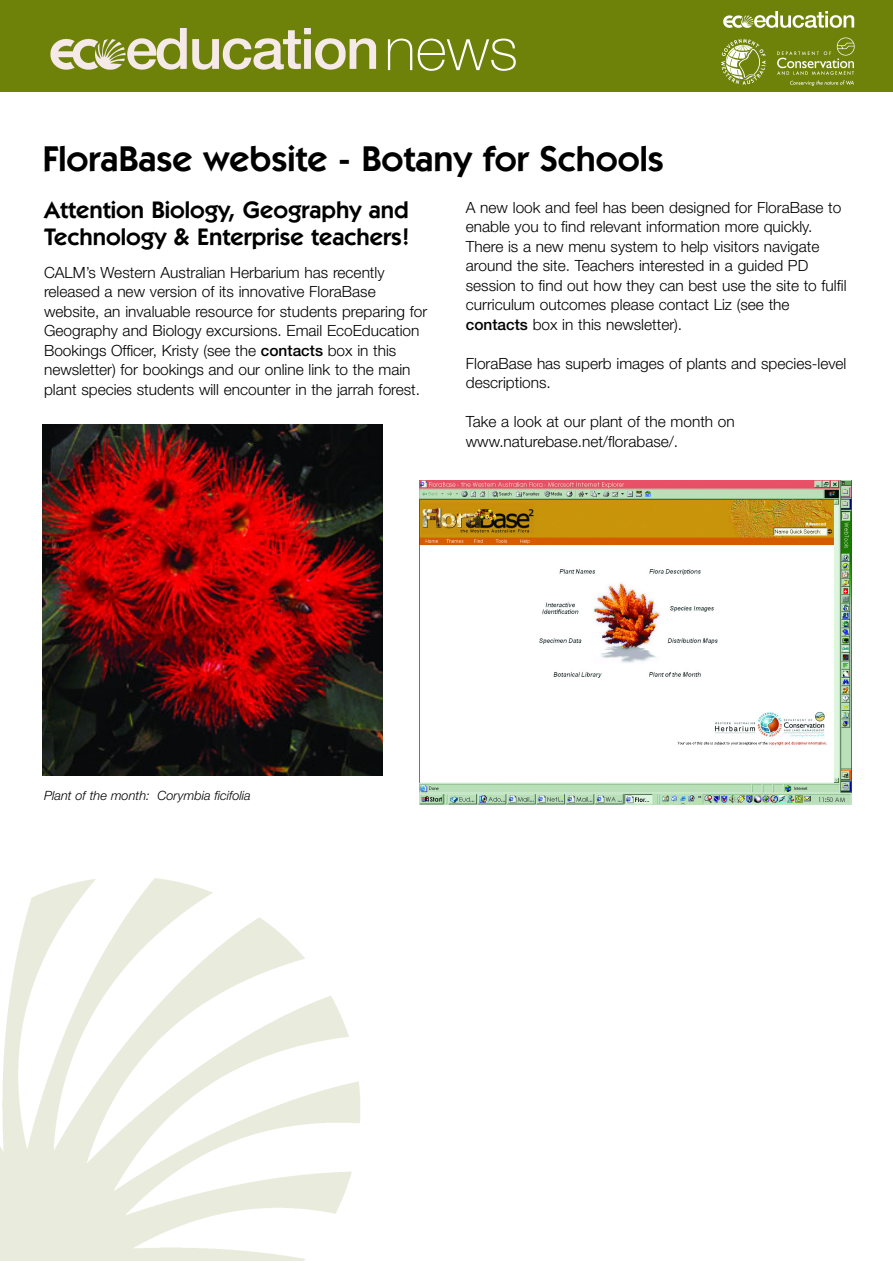
<style>
.page{position:relative;width:893px;height:1263px;background:#fff}
.page>*{position:absolute;margin:0;border:0;box-sizing:border-box;transform-origin:0 0}
.t1{font:100 60px "Helvetica Neue";color:#fff}
.t2{font:600 36px "Itc Kabel";color:#000}
.t3{font:600 24px/27px "Itc Kabel";color:#000}
.t4{font:300 15.45px/19.5px "Helvetica Neue";color:#000}
.t5{font:italic 300 12.75px "Helvetica Neue";color:#000}
.s1{font-weight:500}
</style>
<div class="page">
<img style="left:0;top:878px;width:360px;height:383px">
<div style="left:0;top:0;width:892px;height:92px;background:#6e820a"></div>
<img style="left:50px;top:29px;width:327px;height:41px">
<img style="left:721px;top:12px;width:133px;height:73px">
<img style="left:43px;top:424px;width:340px;height:351px">
<img style="left:419px;top:480px;width:432px;height:324px">
<h1 class="t1" style="left:384px;top:27px;width:135px">news</h1>
<h2 class="t2" style="left:43px;top:146px;width:622px">FloraBase website - Botany for Schools</h2>
<h3 class="t3" style="left:44px;top:199px;width:367px">Attention Biology, Geography and<br>Technology &amp; Enterprise teachers!</h3>
<p class="t4" style="left:44px;top:264px;width:384px">CALM’s Western Australian Herbarium has recently released a new version of its innovative FloraBase website, an invaluable resource for students preparing for Geography and Biology excursions. Email EcoEducation Bookings Officer, Kristy (see the <span class="s1">contacts</span> box in this newsletter) for bookings and our online link to the main plant species students will encounter in the jarrah forest.</p>
<p class="t4" style="left:466px;top:199px;width:382px">A new look and feel has been designed for FloraBase to enable you to find relevant information more quickly.<br>There is a new menu system to help visitors navigate around the site. Teachers interested in a guided PD session to find out how they can best use the site to fulfil curriculum outcomes please contact Liz (see the <span class="s1">contacts</span> box in this newsletter).</p>
<p class="t4" style="left:466px;top:355px;width:382px">FloraBase has superb images of plants and species-level descriptions.</p>
<p class="t4" style="left:466px;top:413px;width:270px">Take a look at our plant of the month on www.naturebase.net/florabase/.</p>
<p class="t5" style="left:44px;top:791px;width:208px">Plant of the month: Corymbia ficifolia</p>
</div>
